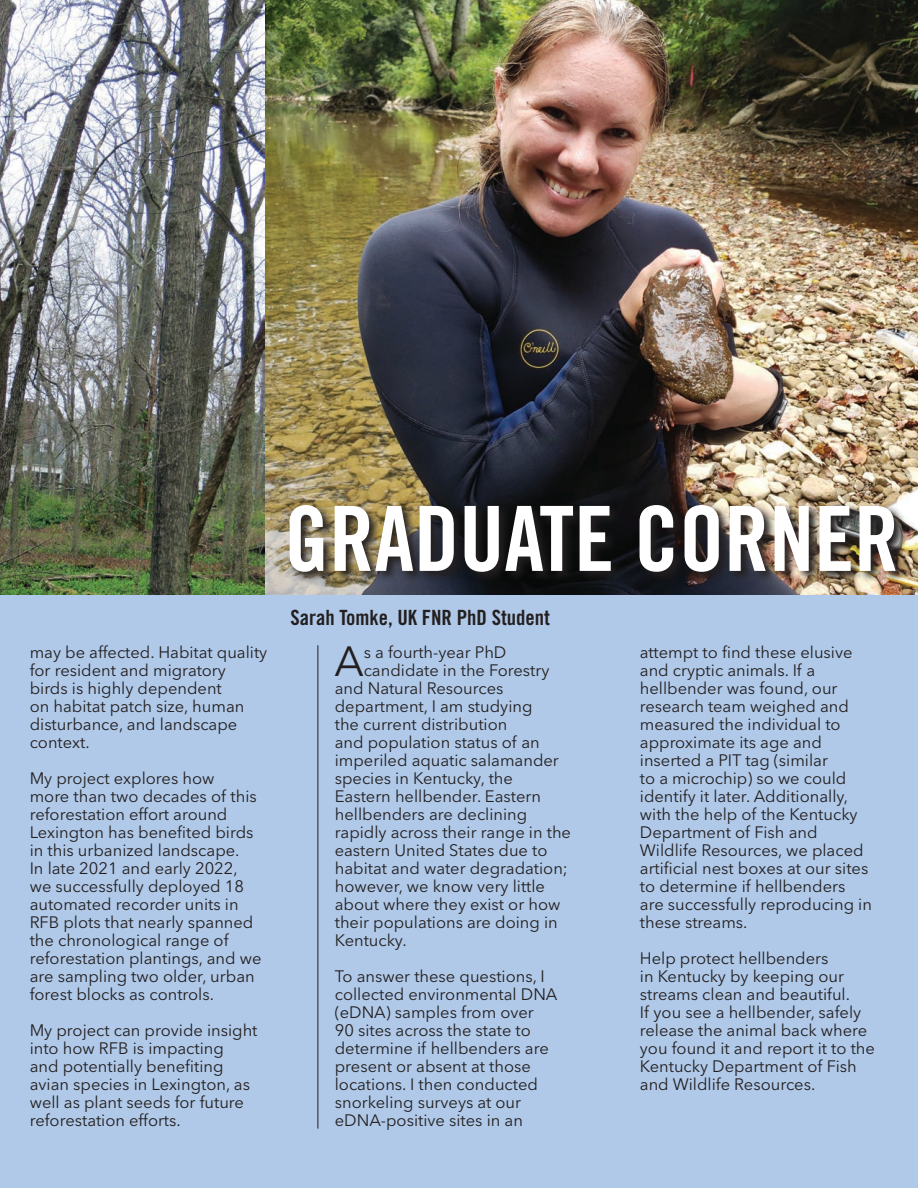
<style>
.page{position:relative;width:918px;height:1188px;background:#fff}
.page>*{position:absolute;margin:0;border:0;box-sizing:border-box;transform-origin:0 0}
.t1{font:90px "Trade Gothic LT Pro Bd Cn 20";color:#fff}
.t2{font:41.85px "Avenir Next LT Pro";color:#231f20}
.Article_Title{font:21px "Trade Gothic LT Pro Bd Cn 20";color:#231f20}
.t3{font:16.5px/18px "Avenir Next LT Pro";color:#231f20}
</style>
<div class="page">
<div style="left:0;top:595px;width:918px;height:593px;background:#b0c9e8"></div>
<img style="left:0;top:0;width:918px;height:594px">
<img style="left:287px;top:502px;width:620px;height:82px">
<hr style="left:318px;top:645px;width:1px;height:484px;background:#231f20">
<p class="t3" style="left:30px;top:643px;width:239px">may be affected. Habitat quality for resident and migratory birds is highly dependent<br>on habitat patch size, human disturbance, and landscape context.</p>
<p class="t3" style="left:30px;top:769px;width:233px">My project explores how<br>more than two decades of this reforestation effort around<br>Lexington has benefited birds in this urbanized landscape.<br>In late 2021 and early 2022, we successfully deployed 18 automated recorder units in<br>RFB plots that nearly spanned the chronological range of reforestation plantings, and we are sampling two older, urban forest blocks as controls.</p>
<p class="t3" style="left:30px;top:1021px;width:229px">My project can provide insight into how RFB is impacting<br>and potentially benefiting avian species in Lexington, as well as plant seeds for future reforestation efforts.</p>
<h1 class="t1" style="left:284px;top:484px;width:616px">GRADUATE CORNER</h1>
<p class="Article_Title" style="left:290px;top:604px;width:261px">Sarah Tomke, UK FNR PhD Student</p>
<h2 class="t2" style="left:334px;top:636px;width:31px">A</h2>
<p class="t3" style="left:364px;top:643px;width:144px">s a fourth-year PhD</p>
<p class="t3" style="left:364px;top:661px;width:187px">candidate in the Forestry</p>
<p class="t3" style="left:335px;top:679px;width:170px">and Natural Resources</p>
<p class="t3" style="left:335px;top:697px;width:199px">department, I am studying</p>
<p class="t3" style="left:335px;top:715px;width:174px">the current distribution</p>
<p class="t3" style="left:335px;top:733px;width:206px">and population status of an</p>
<p class="t3" style="left:335px;top:751px;width:226px">imperiled aquatic salamander</p>
<p class="t3" style="left:335px;top:769px;width:180px">species in Kentucky, the</p>
<p class="t3" style="left:335px;top:787px;width:208px">Eastern hellbender. Eastern</p>
<p class="t3" style="left:335px;top:805px;width:194px">hellbenders are declining</p>
<p class="t3" style="left:335px;top:823px;width:238px">rapidly across their range in the</p>
<p class="t3" style="left:335px;top:841px;width:214px">eastern United States due to</p>
<p class="t3" style="left:335px;top:859px;width:235px">habitat and water degradation;</p>
<p class="t3" style="left:335px;top:877px;width:212px">however, we know very little</p>
<p class="t3" style="left:335px;top:895px;width:227px">about where they exist or how</p>
<p class="t3" style="left:335px;top:913px;width:224px">their populations are doing in</p>
<p class="t3" style="left:335px;top:931px;width:73px">Kentucky.</p>
<p class="t3" style="left:335px;top:967px;width:224px">To answer these questions, I collected environmental DNA (eDNA) samples from over<br>90 sites across the state to determine if hellbenders are present or absent at those locations. I then conducted snorkeling surveys at our eDNA-positive sites in an</p>
<p class="t3" style="left:640px;top:643px;width:234px">attempt to find these elusive and cryptic animals. If a hellbender was found, our research team weighed and measured the individual to approximate its age and inserted a PIT tag (similar<br>to a microchip) so we could identify it later. Additionally, with the help of the Kentucky<br>Department of Fish and<br>Wildlife Resources, we placed artificial nest boxes at our sites to determine if hellbenders are successfully reproducing in these streams.</p>
<p class="t3" style="left:640px;top:949px;width:237px">Help protect hellbenders<br>in Kentucky by keeping our streams clean and beautiful.<br>If you see a hellbender, safely release the animal back where you found it and report it to the<br>Kentucky Department of Fish and Wildlife Resources.</p>
</div>
